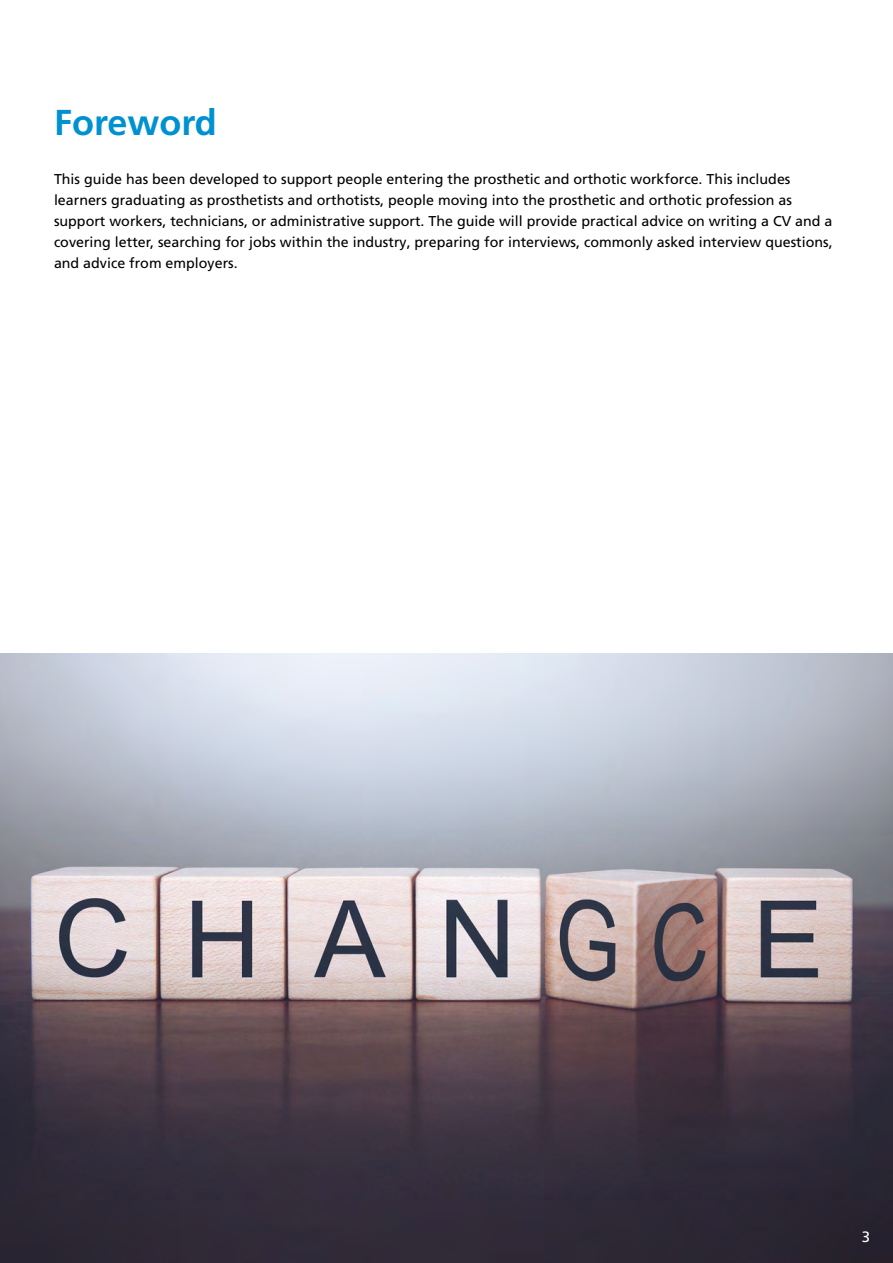
<style>
.page{position:relative;width:893px;height:1263px;background:#fff}
.page>*{position:absolute;margin:0;border:0;box-sizing:border-box;transform-origin:0 0}
.t1{font:700 36px "Frutiger LT Pro";color:#0091d0}
.t2{font:15px "Frutiger LT Pro";color:#fff}
.t3{font:14.25px/21px "Frutiger LT Pro";color:#000}
</style>
<div class="page">
<img style="left:0;top:654px;width:893px;height:609px">
<p class="t1" style="left:54px;top:101px;width:164px">Foreword</p>
<p class="t3" style="left:54px;top:169px;width:780px">This guide has been developed to support people entering the prosthetic and orthotic workforce. This includes learners graduating as prosthetists and orthotists, people moving into the prosthetic and orthotic profession as support workers, technicians, or administrative support. The guide will provide practical advice on writing a CV and a covering letter, searching for jobs within the industry, preparing for interviews, commonly asked interview questions, and advice from employers.</p>
<p class="t2" style="left:862px;top:1227px;width:10px">3</p>
</div>
